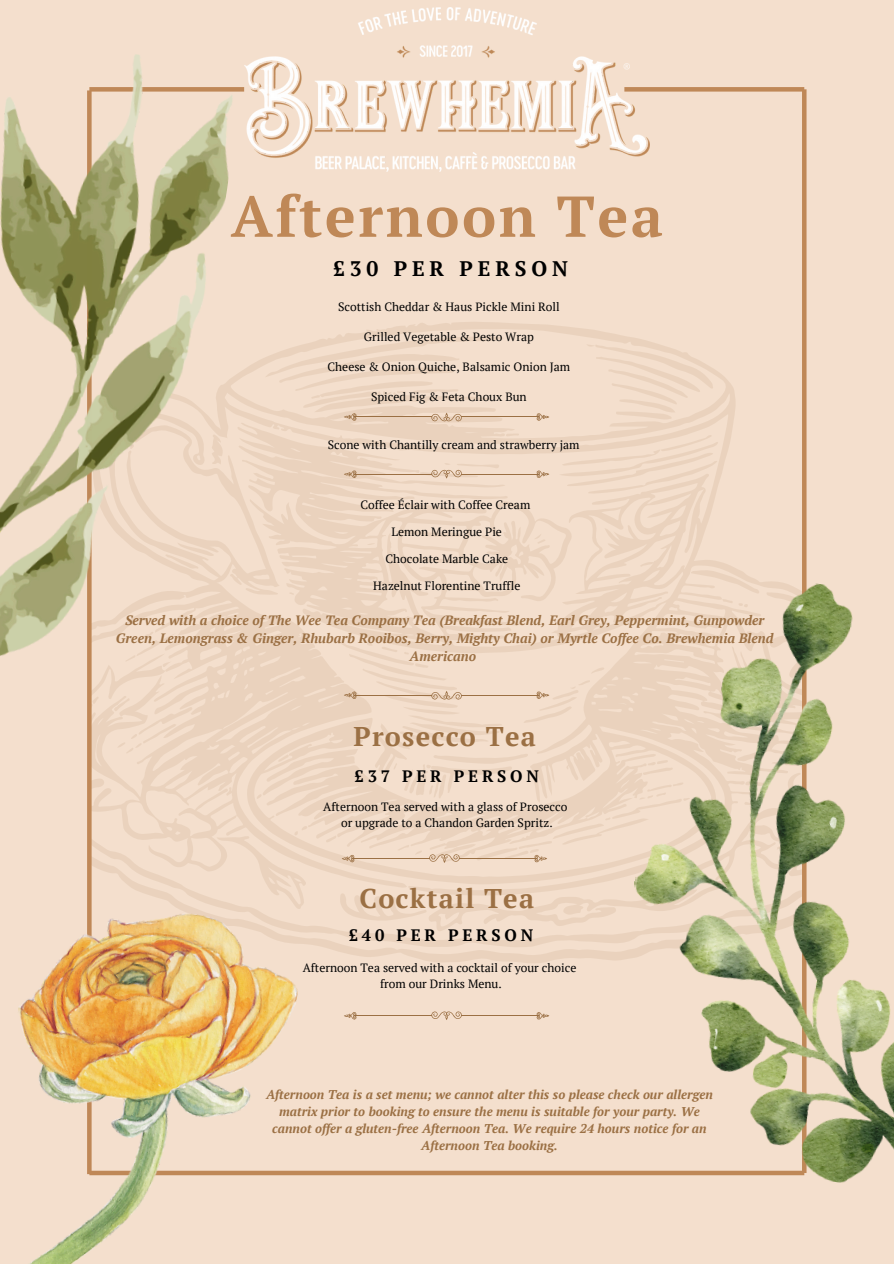
<style>
.page{position:relative;width:894px;height:1264px;background:#fff}
.page>*{position:absolute;margin:0;border:0;box-sizing:border-box;transform-origin:0 0}
.t1{font:700 57.45px "PT Serif";letter-spacing:.045em;color:#bf8857}
.t2{font:700 27px "PT Serif";letter-spacing:.045em;color:#9b7044}
.t3{font:700 21px "PT Serif";letter-spacing:.23em;color:#000}
.t4{font:700 16.5px "PT Serif";letter-spacing:.23em;color:#000}
.t5{font:italic 700 13.5px/18px "PT Serif";color:#9b7044;text-align:center}
.t6{font:italic 700 12.75px/17px "PT Serif";color:#9b7044;text-align:center}
.t7{font:12px "PT Serif";color:#000}
</style>
<div class="page">
<div style="left:0;top:0;width:893px;height:1263px;background:#f4dfcd"></div>
<svg style="left:92px;top:322px;width:643px;height:641px"></svg>
<img style="left:244px;top:7px;width:405px;height:165px">
<div style="left:624px;top:87px;width:180px;height:5px;background:#bf8857"></div>
<div style="left:89px;top:1170px;width:715px;height:5px;background:#bf8857"></div>
<div style="left:87px;top:90px;width:5px;height:1084px;background:#bf8857"></div>
<div style="left:801px;top:89px;width:5px;height:1083px;background:#bf8857"></div>
<img style="left:0;top:54px;width:244px;height:723px">
<img style="left:594px;top:563px;width:299px;height:620px">
<img style="left:18px;top:888px;width:289px;height:375px">
<svg style="left:431px;top:412px;width:31px;height:9px"></svg>
<svg style="left:536px;top:413px;width:13px;height:7px"></svg>
<hr style="left:461px;top:416px;width:77px;height:1px;background:#9b7044">
<svg style="left:344px;top:413px;width:12px;height:8px"></svg>
<hr style="left:354px;top:416px;width:77px;height:1px;background:#9b7044">
<svg style="left:431px;top:469px;width:31px;height:9px"></svg>
<svg style="left:536px;top:470px;width:13px;height:8px"></svg>
<hr style="left:461px;top:474px;width:77px;height:1px;background:#9b7044">
<svg style="left:344px;top:470px;width:12px;height:8px"></svg>
<hr style="left:354px;top:474px;width:77px;height:1px;background:#9b7044">
<svg style="left:431px;top:691px;width:31px;height:8px"></svg>
<svg style="left:536px;top:691px;width:13px;height:8px"></svg>
<hr style="left:461px;top:694px;width:77px;height:1px;background:#9b7044">
<svg style="left:344px;top:691px;width:12px;height:8px"></svg>
<hr style="left:354px;top:694px;width:77px;height:1px;background:#9b7044">
<svg style="left:429px;top:854px;width:30px;height:9px"></svg>
<svg style="left:534px;top:854px;width:13px;height:8px"></svg>
<hr style="left:459px;top:858px;width:77px;height:1px;background:#9b7044">
<svg style="left:341px;top:854px;width:13px;height:8px"></svg>
<hr style="left:352px;top:858px;width:77px;height:1px;background:#9b7044">
<svg style="left:431px;top:1011px;width:31px;height:9px"></svg>
<svg style="left:536px;top:1012px;width:13px;height:7px"></svg>
<hr style="left:461px;top:1015px;width:77px;height:1px;background:#9b7044">
<svg style="left:344px;top:1012px;width:12px;height:7px"></svg>
<hr style="left:354px;top:1015px;width:77px;height:1px;background:#9b7044">
<p class="t1" style="left:231px;top:177px;width:433px">Afternoon Tea</p>
<p class="t3" style="left:333px;top:254px;width:236px">£30 PER PERSON</p>
<p class="t7" style="left:338px;top:298px;width:223px">Scottish Cheddar &amp; Haus Pickle Mini Roll</p>
<p class="t7" style="left:364px;top:328px;width:171px">Grilled Vegetable &amp; Pesto Wrap</p>
<p class="t7" style="left:327px;top:358px;width:244px">Cheese &amp; Onion Quiche, Balsamic Onion Jam</p>
<p class="t7" style="left:371px;top:388px;width:157px">Spiced Fig &amp; Feta Choux Bun</p>
<p class="t7" style="left:328px;top:436px;width:253px">Scone with Chantilly cream and strawberry jam</p>
<p class="t7" style="left:360px;top:496px;width:171px">Coffee Éclair with Coffee Cream</p>
<p class="t7" style="left:391px;top:523px;width:112px">Lemon Meringue Pie</p>
<p class="t7" style="left:385px;top:550px;width:124px">Chocolate Marble Cake</p>
<p class="t7" style="left:373px;top:577px;width:149px">Hazelnut Florentine Truffle</p>
<h5 class="t5" style="left:116px;top:611px;width:659px">Served with a choice of The Wee Tea Company Tea (Breakfast Blend, Earl Grey, Peppermint, Gunpowder<br>Green, Lemongrass &amp; Ginger, Rhubarb Rooibos, Berry, Mighty Chai) or Myrtle Coffee Co. Brewhemia Blend<br>Americano</h5>
<p class="t2" style="left:353px;top:718px;width:184px">Prosecco Tea</p>
<p class="t4" style="left:354px;top:765px;width:186px">£37 PER PERSON</p>
<h2 class="t7" style="left:323px;top:798px;width:245px">Afternoon Tea served with a glass of Prosecco</h2>
<h4 class="t7" style="left:341px;top:814px;width:213px">or upgrade to a Chandon Garden Spritz.</h4>
<p class="t2" style="left:359px;top:880px;width:176px">Cocktail Tea</p>
<p class="t4" style="left:348px;top:923px;width:186px">£40 PER PERSON</p>
<p class="t7" style="left:302px;top:959px;width:275px">Afternoon Tea served with a cocktail of your choice</p>
<h2 class="t7" style="left:380px;top:975px;width:123px">from our Drinks Menu.</h2>
<h4 class="t6" style="left:266px;top:1085px;width:448px">Afternoon Tea is a set menu; we cannot alter this so please check our allergen matrix prior to booking to ensure the menu is suitable for your party. We cannot offer a gluten-free Afternoon Tea. We require 24 hours notice for an Afternoon Tea booking.</h4>
</div>
